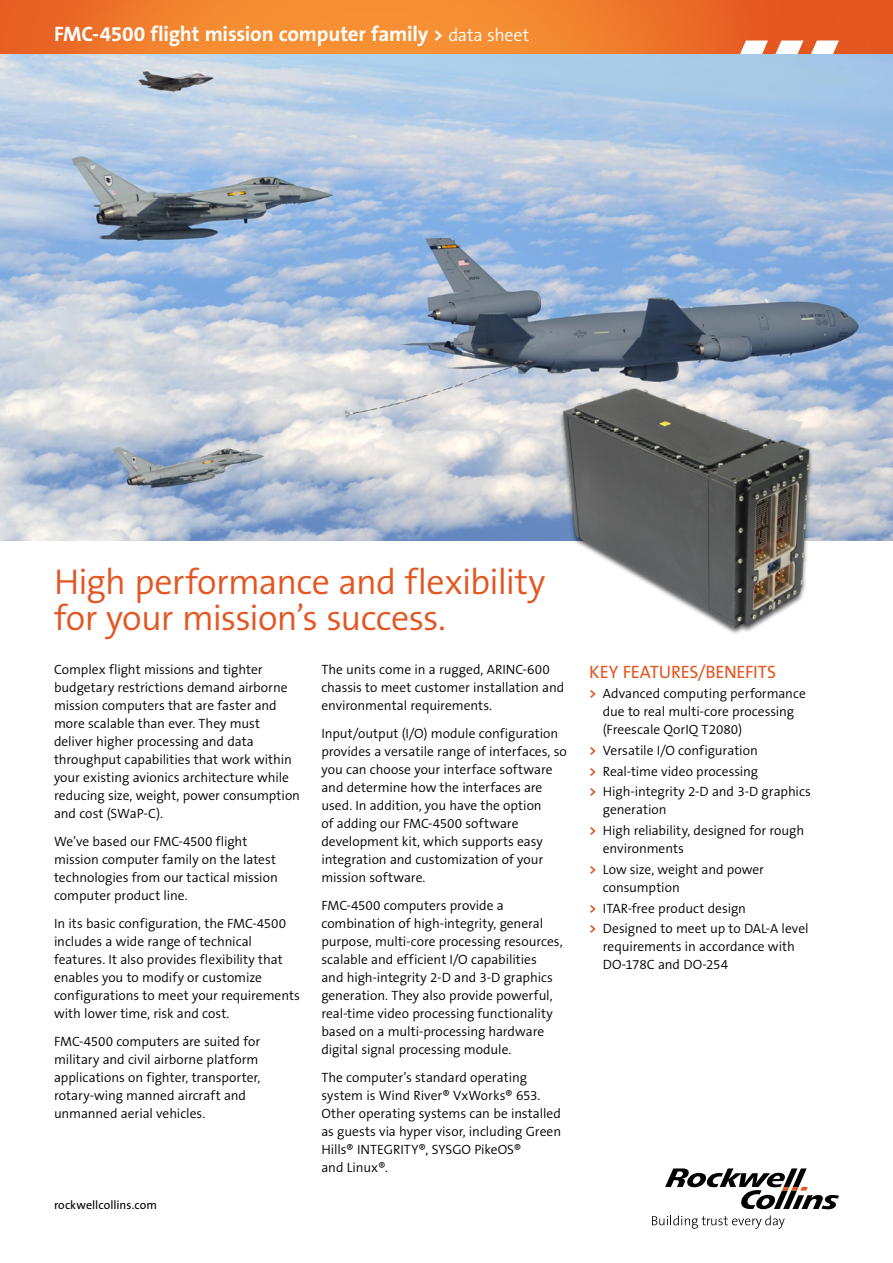
<style>
.page{position:relative;width:893px;height:1263px;background:#fff}
.page>*{position:absolute;margin:0;border:0;box-sizing:border-box;transform-origin:0 0}
.t1{font:300 36px/36px "The Sans B4";letter-spacing:-.02em;color:#e45620}
.t2{font:700 21px "The Sans B7";letter-spacing:-.01em;color:#fff}
.t3{font:18px "The Sans B5 Plain";letter-spacing:-.01em;color:#e45620}
.t4{font:300 13.5px/18px "The Sans B4";letter-spacing:-.005em;color:#000}
.t5{font:12px "The Sans B5 Plain";letter-spacing:.005em;color:#000}
.s1{font-size:18px}
.s2{font-family:"The Sans B4";font-weight:300;font-size:18px}
.s3{font-family:"The Sans B7";font-weight:700;color:#d9531e}
</style>
<div class="page">
<img style="left:0;top:0;width:893px;height:54px">
<svg style="left:740px;top:41px;width:28px;height:13px"></svg>
<svg style="left:775px;top:41px;width:28px;height:13px"></svg>
<svg style="left:811px;top:41px;width:28px;height:13px"></svg>
<svg style="left:652px;top:1215px;width:133px;height:14px"></svg>
<svg style="left:665px;top:1168px;width:174px;height:41px"></svg>
<svg style="left:0;top:54px;width:893px;height:486px;background:#acbed4"></svg>
<img style="left:537px;top:374px;width:335px;height:260px">
<h2 class="t2" style="left:54px;top:20px;width:477px">FMC-4500 flight mission computer family <span class="s1">&gt;</span> <span class="s2">data sheet</span></h2>
<h1 class="t1" style="left:54px;top:564px;width:493px">High performance and flexibility for your mission’s success.</h1>
<p class="t4" style="left:54px;top:661px;width:248px">Complex flight missions and tighter budgetary restrictions demand airborne mission computers that are faster and more scalable than ever. They must deliver higher processing and data throughput capabilities that work within your existing avionics architecture while reducing size, weight, power consumption and cost (SWaP-C).</p>
<p class="t4" style="left:54px;top:833px;width:225px">We’ve based our FMC-4500 flight mission computer family on the latest technologies from our tactical mission computer product line.</p>
<p class="t4" style="left:54px;top:915px;width:248px">In its basic configuration, the FMC-4500 includes a wide range of technical features. It also provides flexibility that enables you to modify or customize configurations to meet your requirements with lower time, risk and cost.</p>
<p class="t4" style="left:54px;top:1033px;width:208px">FMC-4500 computers are suited for military and civil airborne platform applications on fighter, transporter, rotary-wing manned aircraft and unmanned aerial vehicles.</p>
<p class="t5" style="left:54px;top:1197px;width:104px">rockwellcollins.com</p>
<p class="t4" style="left:321px;top:661px;width:244px">The units come in a rugged, ARINC-600 chassis to meet customer installation and environmental requirements.</p>
<p class="t4" style="left:321px;top:725px;width:247px">Input/output (I/O) module configuration provides a versatile range of interfaces, so you can choose your interface software and determine how the interfaces are used. In addition, you have the option<br>of adding our FMC-4500 software development kit, which supports easy integration and customization of your mission software.</p>
<p class="t4" style="left:321px;top:896px;width:243px">FMC-4500 computers provide a combination of high-integrity, general purpose, multi-core processing resources, scalable and efficient I/O capabilities<br>and high-integrity 2-D and 3-D graphics generation. They also provide powerful, real-time video processing functionality based on a multi-processing hardware digital signal processing module.</p>
<p class="t4" style="left:321px;top:1068px;width:241px">The computer’s standard operating system is Wind River® VxWorks® 653.<br>Other operating systems can be installed as guests via hyper visor, including Green Hills® INTEGRITY®, SYSGO PikeOS®<br>and Linux®.</p>
<h3 class="t3" style="left:589px;top:660px;width:188px">KEY FEATURES/BENEFITS</h3>
<p class="t4" style="left:603px;top:685px;width:204px;text-indent:-14px"><span class="s3">&gt;</span> Advanced computing performance due to real multi-core processing (Freescale QorIQ T2080)</p>
<p class="t4" style="left:589px;top:740px;width:223px;line-height:20.7px"><span class="s3">&gt;</span> Versatile I/O configuration<br><span class="s3">&gt;</span> Real-time video processing<br><span class="s3">&gt;</span> High-integrity 2-D and 3-D graphics</p>
<p class="t4" style="left:589px;top:800px;width:216px;line-height:20.7px;text-indent:14px">generation<br><span class="s3">&gt;</span> High reliability, designed for rough</p>
<p class="t4" style="left:589px;top:838px;width:176px;line-height:20.7px;text-indent:14px">environments<br><span class="s3">&gt;</span> Low size, weight and power</p>
<p class="t4" style="left:589px;top:877px;width:221px;line-height:20.7px;text-indent:14px">consumption<br><span class="s3">&gt;</span> ITAR-free product design<br><span class="s3">&gt;</span> Designed to meet up to DAL-A level</p>
<p class="t4" style="left:603px;top:938px;width:194px">requirements in accordance with<br>DO-178C and DO-254</p>
</div>
